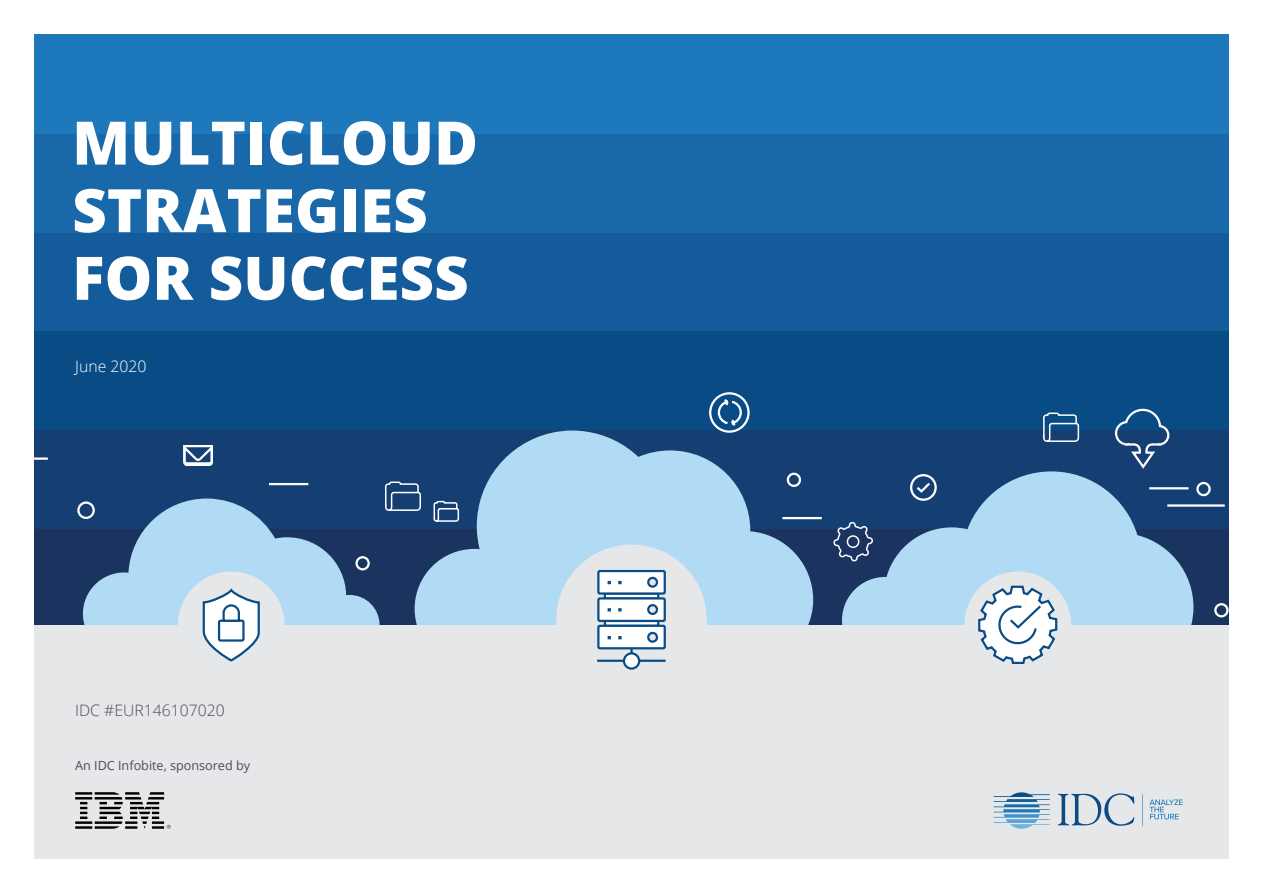
<style>
.page{position:relative;width:1263px;height:893px;background:#fff}
.page>*{position:absolute;margin:0;border:0;box-sizing:border-box;transform-origin:0 0}
.t1{font:800 60px "Open Sans";color:#fff}
.t2{font:300 15.75px "Open Sans";color:#4b4d57}
.t3{font:300 15.75px "Open Sans";color:#fff}
.t4{font:12.6px "Open Sans";color:#4b4d57}
</style>
<div class="page">
<div style="left:34px;top:528px;width:1195px;height:99px;background:#1a335f"></div>
<div style="left:34px;top:429px;width:1195px;height:99px;background:#153e72"></div>
<div style="left:34px;top:330px;width:1195px;height:100px;background:#094b85"></div>
<div style="left:34px;top:231px;width:1195px;height:100px;background:#145b9b"></div>
<div style="left:34px;top:133px;width:1195px;height:99px;background:#1968a9"></div>
<div style="left:34px;top:34px;width:1195px;height:100px;background:#1e79bc"></div>
<svg style="left:842px;top:471px;width:351px;height:154px;fill:#b1dbf4"></svg>
<svg style="left:83px;top:498px;width:297px;height:127px;fill:#b1dbf4"></svg>
<svg style="left:415px;top:430px;width:398px;height:195px;fill:#b1dbf4"></svg>
<svg style="left:833px;top:521px;width:40px;height:41px"></svg>
<div style="left:77px;top:501px;width:18px;height:18px;border:2px solid #fff;border-radius:50%"></div>
<div style="left:787px;top:473px;width:14px;height:14px;border:2px solid #fff;border-radius:50%"></div>
<div style="left:1214px;top:603px;width:14px;height:14px;border:2px solid #fff;border-radius:50%"></div>
<div style="left:1196px;top:482px;width:15px;height:14px;border:2px solid #fff;border-radius:50%"></div>
<div style="left:355px;top:556px;width:15px;height:14px;border:2px solid #fff;border-radius:50%"></div>
<hr style="left:0;top:457px;width:48px;height:3px;background:#fff">
<hr style="left:269px;top:483px;width:39px;height:2px;background:#fff">
<hr style="left:782px;top:517px;width:40px;height:2px;background:#fff">
<hr style="left:1149px;top:487px;width:39px;height:2px;background:#fff">
<hr style="left:1167px;top:504px;width:58px;height:3px;background:#fff">
<svg style="left:183px;top:445px;width:30px;height:21px"></svg>
<div style="left:910px;top:474px;width:27px;height:27px;border:2px solid #fff;border-radius:50%"></div>
<svg style="left:914px;top:480px;width:18px;height:14px"></svg>
<svg style="left:708px;top:392px;width:43px;height:42px"></svg>
<svg style="left:1043px;top:412px;width:37px;height:30px"></svg>
<svg style="left:385px;top:481px;width:37px;height:31px"></svg>
<svg style="left:433px;top:500px;width:27px;height:22px"></svg>
<svg style="left:1115px;top:408px;width:55px;height:61px"></svg>
<div style="left:34px;top:625px;width:1195px;height:234px;background:#e6e7e9"></div>
<div style="left:964px;top:571px;width:107px;height:107px;background:#e6e7e9;border-radius:50%"></div>
<svg style="left:977px;top:584px;width:82px;height:80px"></svg>
<div style="left:178px;top:571px;width:107px;height:107px;background:#e6e7e9;border-radius:50%"></div>
<svg style="left:202px;top:588px;width:58px;height:74px"></svg>
<div style="left:556px;top:545px;width:151px;height:150px;background:#e6e7e9;border-radius:50%"></div>
<svg style="left:597px;top:569px;width:69px;height:101px"></svg>
<svg style="left:1142px;top:794px;width:1px;height:32px"></svg>
<svg style="left:1058px;top:793px;width:76px;height:33px"></svg>
<svg style="left:993px;top:792px;width:57px;height:37px"></svg>
<svg style="left:1149px;top:799px;width:34px;height:20px"></svg>
<svg style="left:75px;top:792px;width:96px;height:37px"></svg>
<p class="t1" style="left:72px;top:97px;width:407px">MULTICLOUD</p>
<p class="t1" style="left:72px;top:165px;width:357px">STRATEGIES</p>
<p class="t1" style="left:72px;top:232px;width:398px">FOR SUCCESS</p>
<p class="t3" style="left:75px;top:355px;width:73px">June 2020</p>
<p class="t2" style="left:75px;top:699px;width:151px">IDC #EUR146107020</p>
<p class="t4" style="left:75px;top:757px;width:176px">An IDC Infobite, sponsored by</p>
</div>
